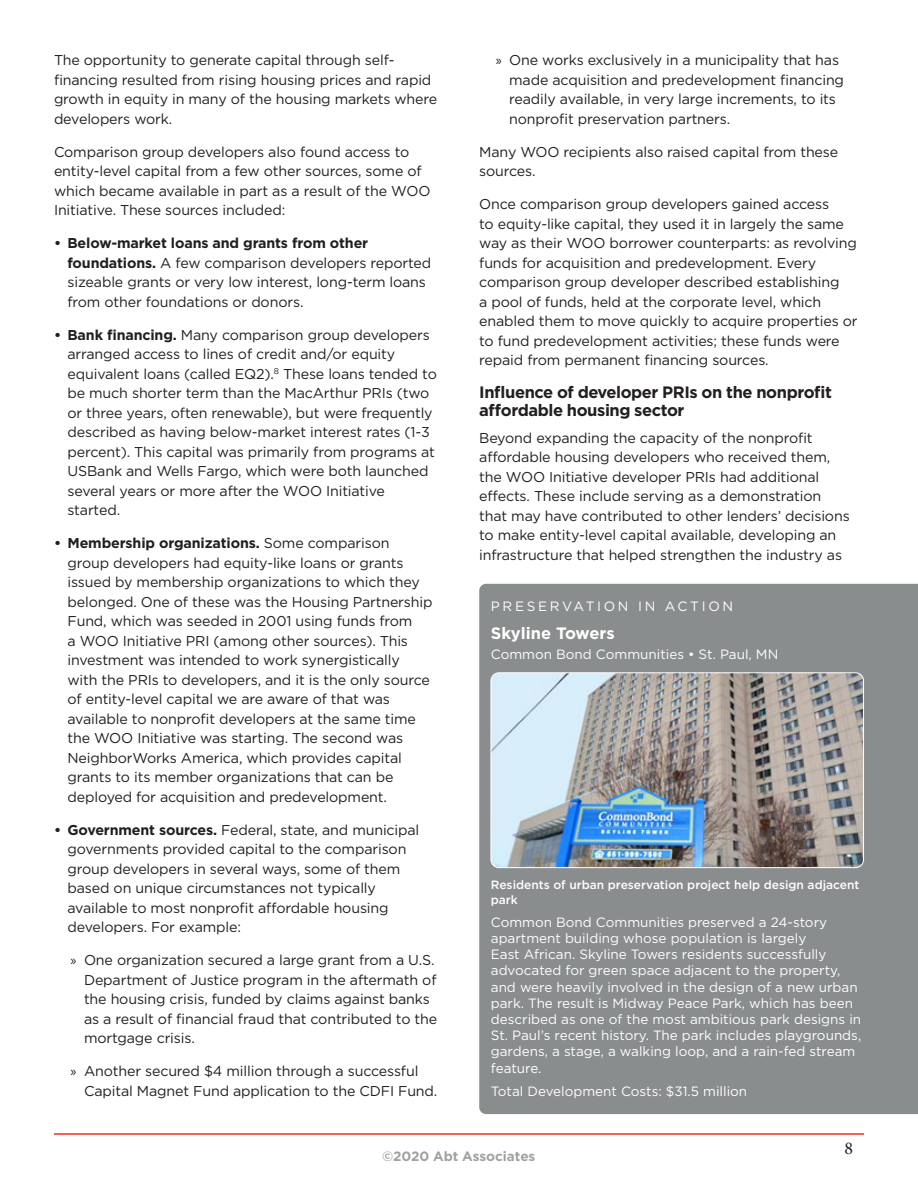
<style>
.page{position:relative;width:918px;height:1188px;background:#fff}
.page>*{position:absolute;margin:0;border:0;box-sizing:border-box;transform-origin:0 0}
.t1{font:18px "Minion Pro";color:#231f20}
.A_Head{font:700 16.5px/18.8px "Gotham";letter-spacing:-.025em;color:#231f20}
.t2{font:700 16.5px "Gotham";color:#fff}
.Text{font:14.25px/19.5px "Gotham";letter-spacing:-.01em;color:#231f20}
.t3{font:13.5px/16.2px "Gotham";color:#fff}
.t4{font:13.5px "Gotham";letter-spacing:.2em;color:#fff}
.t5{font:700 13.5px "Gotham";color:#a0a1a5}
.t6{font:500 12px/15px "Gotham";color:#fff}
.s1{font-weight:700}
.s2{font-family:"Myriad Pro"}
</style>
<div class="page">
<hr style="left:54px;top:1133px;width:810px;height:2px;background:#ee2e22">
<div style="left:479px;top:584px;width:439px;height:530px;background:#898d8d"></div>
<img style="left:491px;top:673px;width:373px;height:195px">
<div style="left:490px;top:672px;width:374px;height:196px;border:1px solid #fff;border-radius:8px"></div>
<p class="Text" style="left:54px;top:50px;width:385px">The opportunity to generate capital through self&shy;financing resulted from rising housing prices and rapid growth in equity in many of the housing markets where developers work.</p>
<p class="Text" style="left:54px;top:142px;width:378px">Comparison group developers also found access to entity-level capital from a few other sources, some of which became available in part as a result of the WOO Initiative. These sources included:</p>
<p class="Text" style="left:68px;top:233px;width:365px;text-indent:-14px"><span class="s1">• Below-market loans and grants from other foundations.</span> A few comparison developers reported sizeable grants or very low interest, long-term loans from other foundations or donors.</p>
<p class="Text" style="left:68px;top:325px;width:371px;text-indent:-14px"><span class="s1">• Bank financing.</span> Many comparison group developers arranged access to lines of credit and/or equity equivalent loans (called EQ2).<sup>8</sup> These loans tended to be much shorter term than the MacArthur PRIs (two or three years, often renewable), but were frequently described as having below-market interest rates (1-3 percent). This capital was primarily from programs at USBank and Wells Fargo, which were both launched several years or more after the WOO Initiative started.</p>
<p class="Text" style="left:68px;top:533px;width:367px;text-indent:-14px"><span class="s1">• Membership organizations.</span> Some comparison group developers had equity-like loans or grants issued by membership organizations to which they belonged. One of these was the Housing Partnership Fund, which was seeded in 2001 using funds from<br>a WOO Initiative PRI (among other sources). This investment was intended to work synergistically with the PRIs to developers, and it is the only source of entity-level capital we are aware of that was available to nonprofit developers at the same time the WOO Initiative was starting. The second was NeighborWorks America, which provides capital grants to its member organizations that can be deployed for acquisition and predevelopment.</p>
<p class="Text" style="left:68px;top:820px;width:353px;text-indent:-14px"><span class="s1">• Government sources.</span> Federal, state, and municipal governments provided capital to the comparison group developers in several ways, some of them based on unique circumstances not typically available to most nonprofit affordable housing developers. For example:</p>
<p class="Text" style="left:84px;top:950px;width:355px;text-indent:-14px"><span class="s2">»</span> One organization secured a large grant from a U.S.<br>Department of Justice program in the aftermath of the housing crisis, funded by claims against banks as a result of financial fraud that contributed to the mortgage crisis.</p>
<p class="Text" style="left:84px;top:1061px;width:355px;text-indent:-14px"><span class="s2">»</span> Another secured $4 million through a successful<br>Capital Magnet Fund application to the CDFI Fund.</p>
<p class="Text" style="left:509px;top:50px;width:336px;text-indent:-14px"><span class="s2">»</span> One works exclusively in a municipality that has made acquisition and predevelopment financing readily available, in very large increments, to its nonprofit preservation partners.</p>
<p class="Text" style="left:479px;top:142px;width:361px">Many WOO recipients also raised capital from these sources.</p>
<p class="Text" style="left:479px;top:194px;width:380px">Once comparison group developers gained access<br>to equity-like capital, they used it in largely the same way as their WOO borrower counterparts: as revolving funds for acquisition and predevelopment. Every comparison group developer described establishing<br>a pool of funds, held at the corporate level, which enabled them to move quickly to acquire properties or to fund predevelopment activities; these funds were repaid from permanent financing sources.</p>
<p class="A_Head" style="left:479px;top:382px;width:354px">Influence of developer PRIs on the nonprofit affordable housing sector</p>
<p class="Text" style="left:479px;top:428px;width:372px">Beyond expanding the capacity of the nonprofit affordable housing developers who received them, the WOO Initiative developer PRIs had additional effects. These include serving as a demonstration that may have contributed to other lenders’ decisions to make entity-level capital available, developing an infrastructure that helped strengthen the industry as</p>
<p class="t4" style="left:491px;top:597px;width:244px">PRESERVATION IN ACTION</p>
<p class="t2" style="left:491px;top:622px;width:125px">Skyline Towers</p>
<p class="t3" style="left:491px;top:645px;width:289px">Common Bond Communities • St. Paul, MN</p>
<p class="t6" style="left:491px;top:877px;width:370px">Residents of urban preservation project help design adjacent park</p>
<p class="t3" style="left:491px;top:914px;width:372px">Common Bond Communities preserved a 24-story apartment building whose population is largely<br>East African. Skyline Towers residents successfully advocated for green space adjacent to the property, and were heavily involved in the design of a new urban park. The result is Midway Peace Park, which has been described as one of the most ambitious park designs in St. Paul’s recent history. The park includes playgrounds, gardens, a stage, a walking loop, and a rain-fed stream feature.</p>
<p class="t3" style="left:491px;top:1082px;width:258px">Total Development Costs: $31.5 million</p>
<p class="t5" style="left:382px;top:1147px;width:155px">©2020 Abt Associates</p>
<p class="t1" style="left:845px;top:1136px;width:10px">8</p>
</div>
